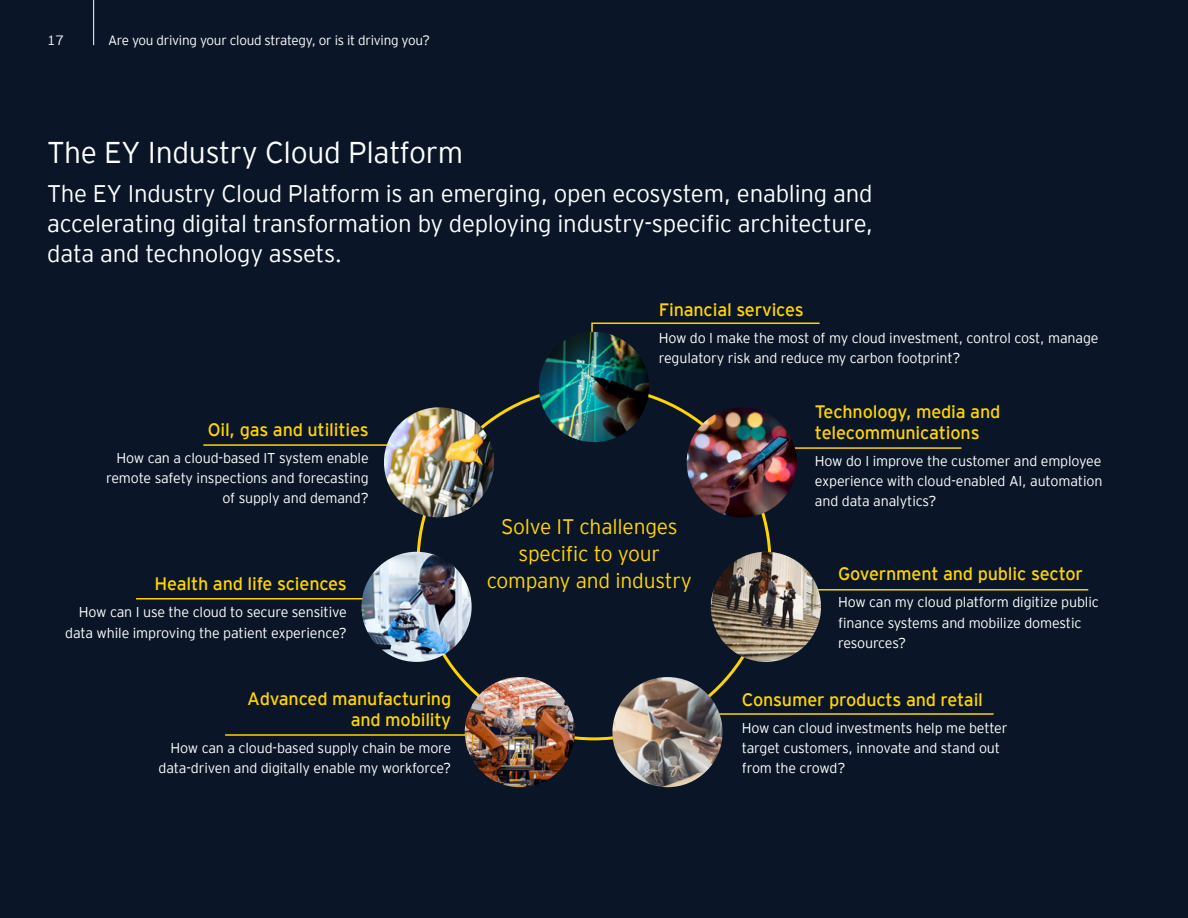
<style>
.page{position:relative;width:1188px;height:918px;background:#0a1627}
.page>*{position:absolute;margin:0;border:0;box-sizing:border-box;transform-origin:0 0}
.t1{font:300 30px "EY Interstate";letter-spacing:-.01em;color:#fff}
.t2{font:300 24px/30px "EY Interstate";letter-spacing:-.01em;color:#fff;text-align:justify}
.t3{font:300 21px/27px "EY Interstate";letter-spacing:-.01em;color:#ffd400;text-align:center}
.t4{font:18px/21px "EY Interstate";letter-spacing:-.01em;color:#ffd400}
.t5{font:300 14.25px/20.2px "EY Interstate";letter-spacing:-.01em;color:#fff}
.t6{font:300 13.5px "EY Interstate";letter-spacing:-.02em;color:#fff}
</style>
<div class="page">
<svg style="left:591px;top:322px;width:229px;height:29px"></svg>
<hr style="left:203px;top:444px;width:203px;height:2px;background:#ffd400">
<hr style="left:776px;top:447px;width:186px;height:2px;background:#ffd400">
<hr style="left:136px;top:598px;width:252px;height:2px;background:#ffd400">
<hr style="left:801px;top:589px;width:287px;height:2px;background:#ffd400">
<hr style="left:225px;top:734px;width:265px;height:2px;background:#ffd400">
<hr style="left:701px;top:713px;width:293px;height:2px;background:#ffd400">
<img style="left:539px;top:332px;width:110px;height:110px;border-radius:55px">
<img style="left:687px;top:407px;width:110px;height:111px;border-radius:55px">
<img style="left:711px;top:552px;width:110px;height:110px;border-radius:55px">
<img style="left:612px;top:677px;width:111px;height:110px;border-radius:55px">
<img style="left:465px;top:677px;width:110px;height:110px;border-radius:55px">
<img style="left:361px;top:552px;width:111px;height:110px;border-radius:55px">
<img style="left:384px;top:407px;width:110px;height:111px;border-radius:55px">
<hr style="left:93px;top:0;width:1px;height:45px;background:#fff">
<p class="t6" style="left:47px;top:31px;width:18px">17</p>
<p class="t6" style="left:108px;top:31px;width:324px">Are you driving your cloud strategy, or is it driving you?</p>
<h1 class="t1" style="left:47px;top:132px;width:418px">The EY Industry Cloud Platform</h1>
<h2 class="t2" style="left:47px;top:177px;width:828px">The EY Industry Cloud Platform is an emerging, open ecosystem, enabling and accelerating digital transformation by deploying industry-specific architecture, data and technology assets.</h2>
<p class="t4" style="left:208px;top:418px;width:162px">Oil, gas and utilities</p>
<p class="t5" style="left:106px;top:447px;width:264px;text-align:right">How can a cloud-based IT system enable remote safety inspections and forecasting of supply and demand?</p>
<p class="t4" style="left:154px;top:572px;width:194px">Health and life sciences</p>
<p class="t5" style="left:65px;top:601px;width:283px;text-align:right">How can I use the cloud to secure sensitive data while improving the patient experience?</p>
<p class="t4" style="left:247px;top:687px;width:206px;text-align:right">Advanced manufacturing and mobility</p>
<p class="t5" style="left:159px;top:737px;width:294px;text-align:right">How can a cloud-based supply chain be more data-driven and digitally enable my workforce?</p>
<p class="t4" style="left:659px;top:298px;width:147px">Financial services</p>
<p class="t5" style="left:659px;top:327px;width:441px">How do I make the most of my cloud investment, control cost, manage regulatory risk and reduce my carbon footprint?</p>
<h3 class="t3" style="left:487px;top:512px;width:207px">Solve IT challenges specific to your company and industry</h3>
<p class="t4" style="left:815px;top:400px;width:187px">Technology, media and telecommunications</p>
<p class="t5" style="left:815px;top:450px;width:289px;text-align:justify">How do I improve the customer and employee experience with cloud-enabled AI, automation and data analytics?</p>
<p class="t4" style="left:838px;top:562px;width:246px">Government and public sector</p>
<p class="t5" style="left:838px;top:591px;width:262px">How can my cloud platform digitize public finance systems and mobilize domestic resources?</p>
<p class="t4" style="left:742px;top:688px;width:243px">Consumer products and retail</p>
<p class="t5" style="left:742px;top:717px;width:267px">How can cloud investments help me better target customers, innovate and stand out from the crowd?</p>
</div>
